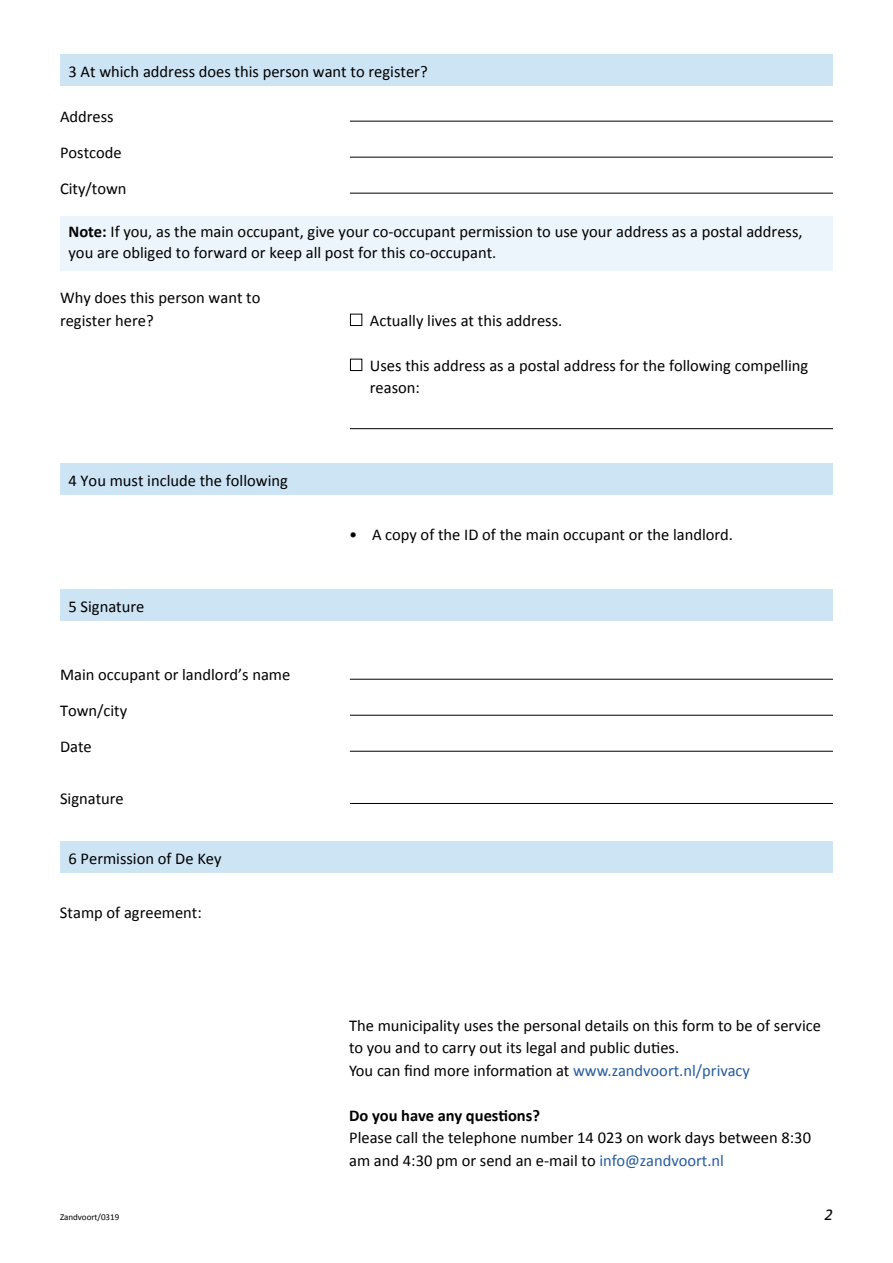
<style>
.page{position:relative;width:893px;height:1263px;background:#fff}
.page>*{position:absolute;margin:0;border:0;box-sizing:border-box;transform-origin:0 0}
.t1{font:16.5px/22.5px "Calibri";color:#000}
.t2{font:700 16.5px "Calibri";color:#000}
.t3{font:italic 16.5px "Calibri";color:#000}
.t4{font:9px "Calibri";color:#000}
.s1{font-weight:700}
.s2{color:#265b9b}
</style>
<div class="page">
<div style="left:60px;top:54px;width:773px;height:32px;background:#cde4f5"></div>
<hr style="left:350px;top:121px;width:483px;height:1px;background:#000">
<hr style="left:350px;top:157px;width:483px;height:1px;background:#000">
<hr style="left:350px;top:193px;width:483px;height:1px;background:#000">
<div style="left:60px;top:216px;width:773px;height:55px;background:#ecf5fb"></div>
<hr style="left:350px;top:428px;width:483px;height:1px;background:#000">
<div style="left:60px;top:463px;width:773px;height:32px;background:#cde4f5"></div>
<div style="left:60px;top:589px;width:773px;height:32px;background:#cde4f5"></div>
<hr style="left:350px;top:679px;width:483px;height:1px;background:#000">
<hr style="left:350px;top:715px;width:483px;height:1px;background:#000">
<hr style="left:350px;top:751px;width:483px;height:1px;background:#000">
<hr style="left:350px;top:803px;width:483px;height:1px;background:#000">
<div style="left:60px;top:841px;width:773px;height:32px;background:#cde4f5"></div>
<div style="left:350px;top:314px;width:12px;height:12px;border:1px solid #000"></div>
<div style="left:350px;top:359px;width:12px;height:12px;border:1px solid #000"></div>
<p class="t1" style="left:68px;top:59px;width:361px">3 At which address does this person want to register?</p>
<p class="t1" style="left:60px;top:97px;width:68px;line-height:36px">Address<br>Postcode<br>City/town</p>
<p class="t1" style="left:68px;top:220px;width:736px;line-height:21px"><span class="s1">Note:</span> If you, as the main occupant, give your co-occupant permission to use your address as a postal address, you are obliged to forward or keep all post for this co-occupant.</p>
<p class="t1" style="left:60px;top:285px;width:202px">Why does this person want to register here?</p>
<p class="t1" style="left:370px;top:308px;width:194px">Actually lives at this address.</p>
<p class="t1" style="left:370px;top:353px;width:440px">Uses this address as a postal address for the following compelling reason:</p>
<p class="t1" style="left:69px;top:468px;width:221px">4 You must include the following</p>
<p class="t1" style="left:69px;top:595px;width:77px">5 Signature</p>
<p class="t1" style="left:60px;top:655px;width:232px;line-height:36px">Main occupant or landlord’s name<br>Town/city<br>Date</p>
<p class="t1" style="left:60px;top:786px;width:65px">Signature</p>
<p class="t1" style="left:69px;top:847px;width:155px">6 Permission of De Key</p>
<p class="t1" style="left:60px;top:901px;width:143px">Stamp of agreement:</p>
<p class="t1" style="left:349px;top:523px;width:385px">• A copy of the ID of the main occupant or the landlord.</p>
<p class="t1" style="left:349px;top:1013px;width:473px">The municipality uses the personal details on this form to be of service to you and to carry out its legal and public duties.<br>You can find more information at <span class="s2">www.zandvoort.nl/privacy</span></p>
<p class="t2" style="left:349px;top:1105px;width:192px">Do you have any questions?</p>
<p class="t1" style="left:349px;top:1126px;width:463px">Please call the telephone number 14 023 on work days between 8:30 am and 4:30 pm or send an e-mail to <span class="s2">info@zandvoort.nl</span></p>
<p class="t4" style="left:60px;top:1211px;width:61px">Zandvoort/0319</p>
<p class="t3" style="left:825px;top:1204px;width:10px">2</p>
</div>
